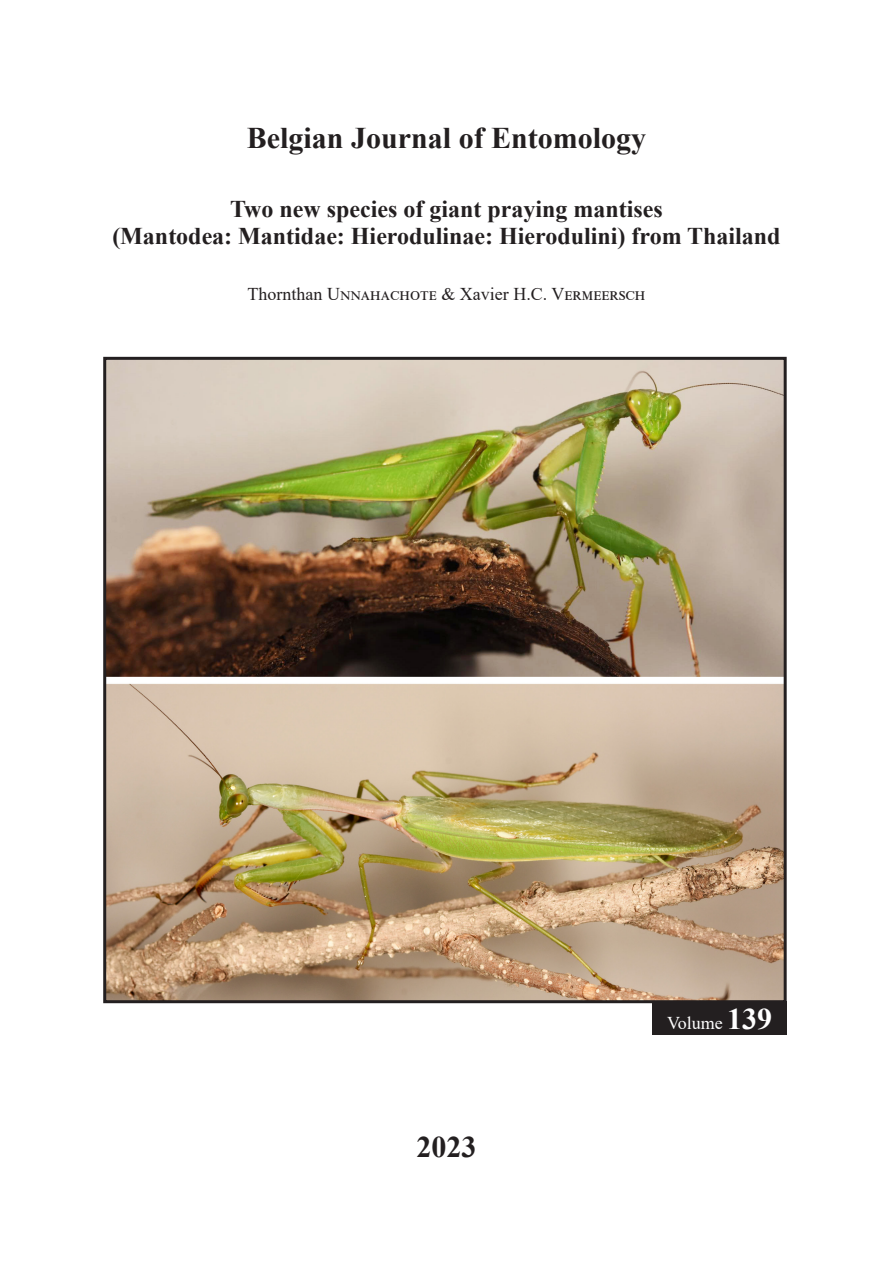
<style>
.page{position:relative;width:893px;height:1263px;background:#fff}
.page>*{position:absolute;margin:0;border:0;box-sizing:border-box;transform-origin:0 0}
.t1{font:700 30px "Times New Roman";color:#231f20}
.t2{font:700 24px/27px "Times New Roman";color:#231f20;text-align:center}
.t3{font:18px "Times New Roman";color:#231f20}
.t4{font:18px "Times New Roman";color:#fff}
.s1{font-weight:700;font-size:30px}
</style>
<div class="page">
<div style="left:653px;top:1002px;width:134px;height:33px;background:#231f20"></div>
<img style="left:107px;top:361px;width:676px;height:638px">
<div style="left:103px;top:357px;width:684px;height:646px;border:3px solid #231f20"></div>
<p class="t1" style="left:247px;top:116px;width:401px">Belgian Journal of Entomology</p>
<p class="t2" style="left:112px;top:195px;width:670px">Two new species of giant praying mantises<br>(Mantodea: Mantidae: Hierodulinae: Hierodulini) from Thailand</p>
<p class="t3" style="left:248px;top:281px;width:399px">Thornthan Unnahachote &amp; Xavier H.C. Vermeersch</p>
<p class="t1" style="left:416px;top:1125px;width:61px">2023</p>
<p class="t4" style="left:667px;top:1010px;width:107px">Volume <span class="s1">139</span></p>
</div>
